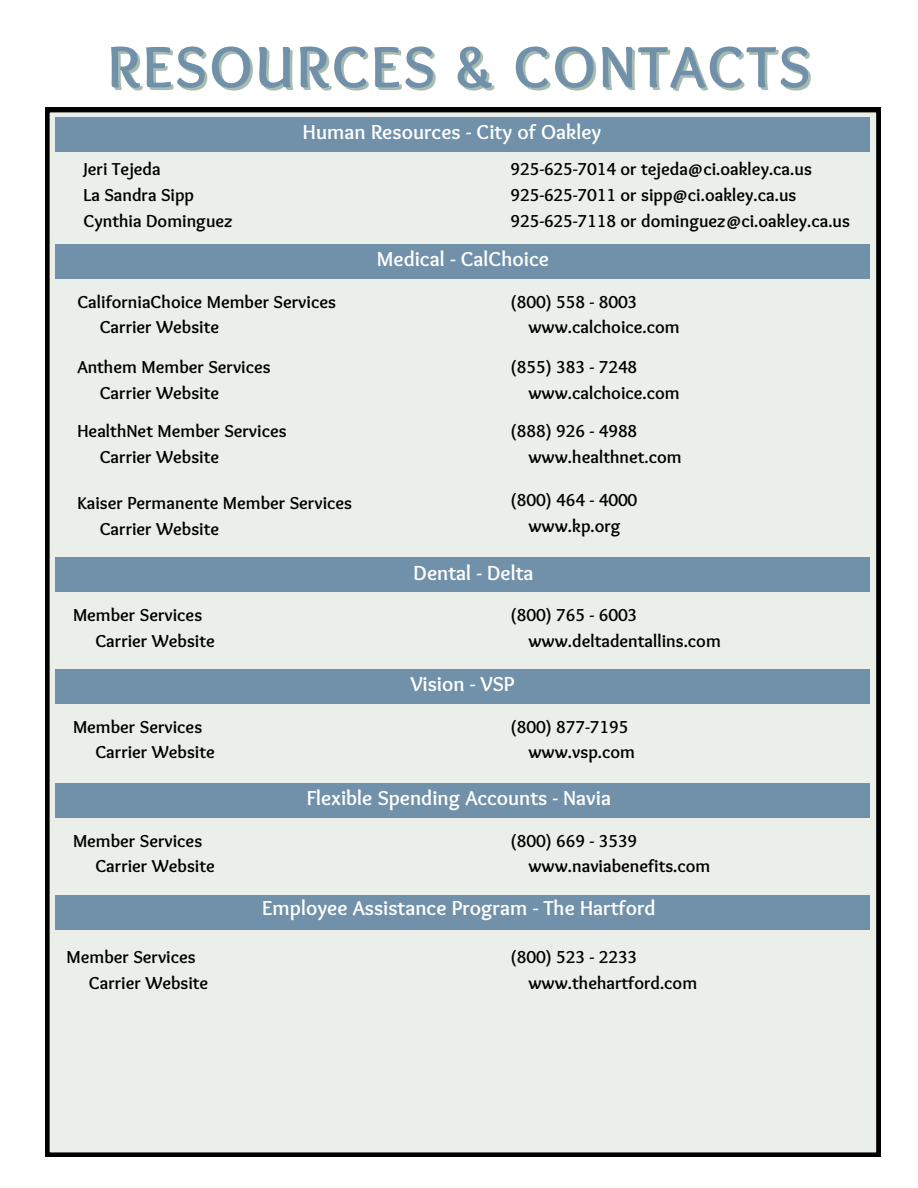
<style>
.page{position:relative;width:918px;height:1188px;background:#fff}
.page>*{position:absolute;margin:0;border:0;box-sizing:border-box;transform-origin:0 0}
.t1{font:700 60.6px "Sukar";letter-spacing:.04em;color:#7091a9}
.t2{font:700 21px "Sukar";color:#fff}
.t3{font:700 18px "Sukar";color:#000}
</style>
<div class="page">
<div style="left:45px;top:108px;width:836px;height:1048px;background:#ebefe9"></div>
<div style="left:55px;top:117px;width:815px;height:34px;background:#7091a9"></div>
<div style="left:56px;top:245px;width:814px;height:34px;background:#7091a9"></div>
<div style="left:55px;top:558px;width:815px;height:34px;background:#7091a9"></div>
<div style="left:56px;top:670px;width:814px;height:34px;background:#7091a9"></div>
<div style="left:56px;top:784px;width:814px;height:34px;background:#7091a9"></div>
<div style="left:56px;top:895px;width:814px;height:35px;background:#7091a9"></div>
<p class="t1" style="left:108px;top:32px;width:704px">RESOURCES &amp; CONTACTS</p>
<p class="t2" style="left:303px;top:120px;width:300px">Human Resources - City of Oakley</p>
<p class="t3" style="left:83px;top:159px;width:79px">Jeri Tejeda</p>
<p class="t3" style="left:83px;top:185px;width:112px">La Sandra Sipp</p>
<p class="t3" style="left:83px;top:211px;width:151px">Cynthia Dominguez</p>
<p class="t3" style="left:510px;top:159px;width:303px">925-625-7014 or tejeda@ci.oakley.ca.us</p>
<p class="t3" style="left:510px;top:185px;width:288px">925-625-7011 or sipp@ci.oakley.ca.us</p>
<p class="t3" style="left:510px;top:211px;width:341px">925-625-7118 or dominguez@ci.oakley.ca.us</p>
<p class="t2" style="left:377px;top:247px;width:174px">Medical - CalChoice</p>
<p class="t3" style="left:77px;top:291px;width:260px">CaliforniaChoice Member Services</p>
<p class="t3" style="left:100px;top:317px;width:121px">Carrier Website</p>
<p class="t3" style="left:77px;top:357px;width:195px">Anthem Member Services</p>
<p class="t3" style="left:100px;top:383px;width:121px">Carrier Website</p>
<p class="t3" style="left:77px;top:421px;width:211px">HealthNet Member Services</p>
<p class="t3" style="left:100px;top:447px;width:121px">Carrier Website</p>
<p class="t3" style="left:77px;top:493px;width:276px">Kaiser Permanente Member Services</p>
<p class="t3" style="left:100px;top:518px;width:121px">Carrier Website</p>
<p class="t3" style="left:73px;top:604px;width:131px">Member Services</p>
<p class="t3" style="left:95px;top:630px;width:121px">Carrier Website</p>
<p class="t3" style="left:510px;top:291px;width:128px">(800) 558 - 8003</p>
<p class="t3" style="left:528px;top:317px;width:153px">www.calchoice.com</p>
<p class="t3" style="left:510px;top:357px;width:128px">(855) 383 - 7248</p>
<p class="t3" style="left:528px;top:383px;width:153px">www.calchoice.com</p>
<p class="t3" style="left:510px;top:421px;width:128px">(888) 926 - 4988</p>
<p class="t3" style="left:528px;top:447px;width:155px">www.healthnet.com</p>
<p class="t3" style="left:510px;top:489px;width:128px">(800) 464 - 4000</p>
<p class="t3" style="left:528px;top:515px;width:94px">www.kp.org</p>
<p class="t2" style="left:414px;top:560px;width:121px">Dental - Delta</p>
<p class="t3" style="left:510px;top:604px;width:128px">(800) 765 - 6003</p>
<p class="t3" style="left:528px;top:630px;width:194px">www.deltadentallins.com</p>
<p class="t2" style="left:410px;top:672px;width:106px">Vision - VSP</p>
<p class="t3" style="left:73px;top:716px;width:131px">Member Services</p>
<p class="t3" style="left:95px;top:742px;width:121px">Carrier Website</p>
<p class="t3" style="left:510px;top:716px;width:119px">(800) 877-7195</p>
<p class="t3" style="left:528px;top:742px;width:108px">www.vsp.com</p>
<p class="t2" style="left:307px;top:786px;width:306px">Flexible Spending Accounts - Navia</p>
<p class="t3" style="left:73px;top:830px;width:131px">Member Services</p>
<p class="t3" style="left:95px;top:856px;width:121px">Carrier Website</p>
<p class="t3" style="left:510px;top:830px;width:128px">(800) 669 - 3539</p>
<p class="t3" style="left:528px;top:856px;width:184px">www.naviabenefits.com</p>
<p class="t2" style="left:262px;top:896px;width:395px">Employee Assistance Program - The Hartford</p>
<p class="t3" style="left:67px;top:947px;width:131px">Member Services</p>
<p class="t3" style="left:89px;top:972px;width:121px">Carrier Website</p>
<p class="t3" style="left:510px;top:947px;width:128px">(800) 523 - 2233</p>
<p class="t3" style="left:528px;top:972px;width:170px">www.thehartford.com</p>
</div>
